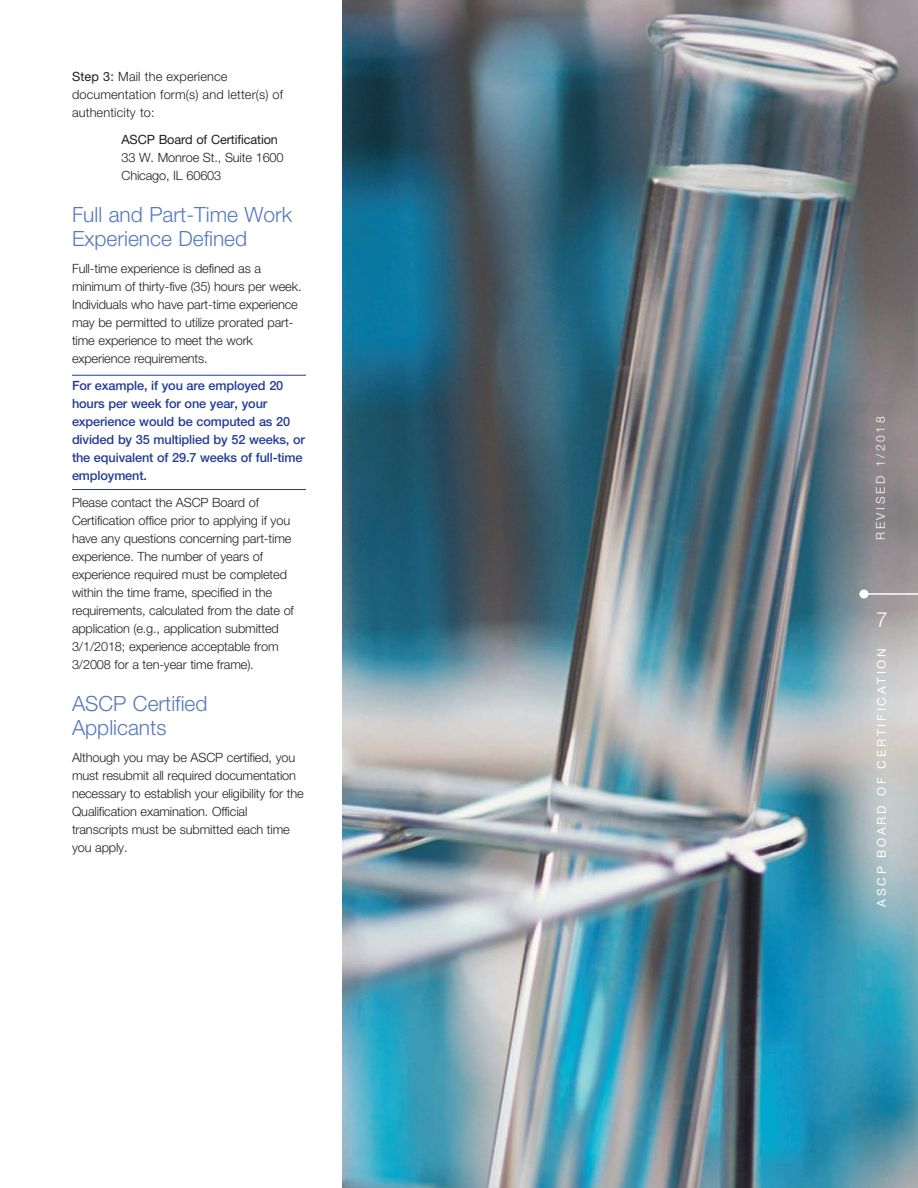
<style>
.page{position:relative;width:918px;height:1188px;background:#fff}
.page>*{position:absolute;margin:0;border:0;box-sizing:border-box;transform-origin:0 0}
.t1{font:300 21px/24px "Helvetica Neue LT Std";color:#5679bd}
.t2{font:300 21px "Helvetica Neue LT Std";color:#fff}
.t3{font:300 12.75px/18px "Helvetica Neue LT Std";letter-spacing:-.01em;color:#231f20}
.t4{font:500 12.75px/18px "Helvetica Neue LT Std";letter-spacing:-.01em;color:#243c97}
.t5{font:300 12.75px/18px "Helvetica Neue LT Std";letter-spacing:.01em;color:#231f20}
.t6{font:12.75px "Helvetica Neue LT Std";letter-spacing:-.01em;color:#231f20}
.t7{font:12px "Helvetica Neue LT Std";letter-spacing:.22em;color:#fff}
.t8{font:300 12px "Helvetica Neue LT Std";letter-spacing:.22em;color:#fff}
.s1{font-weight:400}
</style>
<div class="page">
<img style="left:342px;top:0;width:576px;height:1188px">
<hr style="left:860px;top:593px;width:58px;height:2px;background:#fff">
<div style="left:860px;top:590px;width:8px;height:8px;background:#fff;border-radius:50%"></div>
<hr style="left:72px;top:375px;width:234px;height:1px;background:#243c97">
<hr style="left:72px;top:489px;width:234px;height:1px;background:#243c97">
<p class="t5" style="left:72px;top:69px;width:213px"><span class="s1">Step 3:</span> Mail the experience documentation form(s) and letter(s) of authenticity to:</p>
<p class="t6" style="left:122px;top:135px;width:158px">ASCP Board of Certification</p>
<p class="t3" style="left:122px;top:150px;width:164px">33 W. Monroe St., Suite 1600<br>Chicago, IL 60603</p>
<h1 class="t1" style="left:72px;top:205px;width:222px">Full and Part-Time Work<br>Experience Defined</h1>
<p class="t3" style="left:72px;top:261px;width:231px">Full-time experience is defined as a minimum of thirty-five (35) hours per week.<br>Individuals who have part-time experience may be permitted to utilize prorated part&shy;time experience to meet the work experience requirements.</p>
<p class="t4" style="left:72px;top:378px;width:235px">For example, if you are employed 20 hours per week for one year, your experience would be computed as 20 divided by 35 multiplied by 52 weeks, or the equivalent of 29.7 weeks of full-time employment.</p>
<p class="t3" style="left:72px;top:495px;width:223px">Please contact the ASCP Board of Certification office prior to applying if you have any questions concerning part-time experience. The number of years of experience required must be completed within the time frame, specified in the requirements, calculated from the date of application (e.g., application submitted 3/1/2018; experience acceptable from 3/2008 for a ten-year time frame).</p>
<h1 class="t1" style="left:72px;top:694px;width:137px">ASCP Certified<br>Applicants</h1>
<p class="t3" style="left:72px;top:750px;width:233px">Although you may be ASCP certified, you must resubmit all required documentation necessary to establish your eligibility for the Qualification examination. Official transcripts must be submitted each time you apply.</p>
<p class="t8" style="left:876px;top:540px;width:125px;rotate:-90deg">REVISED 1/2018</p>
<h1 class="t2" style="left:876px;top:612px;width:13px">7</h1>
<p class="t7" style="left:877px;top:907px;width:260px;rotate:-90deg">ASCP BOARD OF CERTIFICATION</p>
</div>
